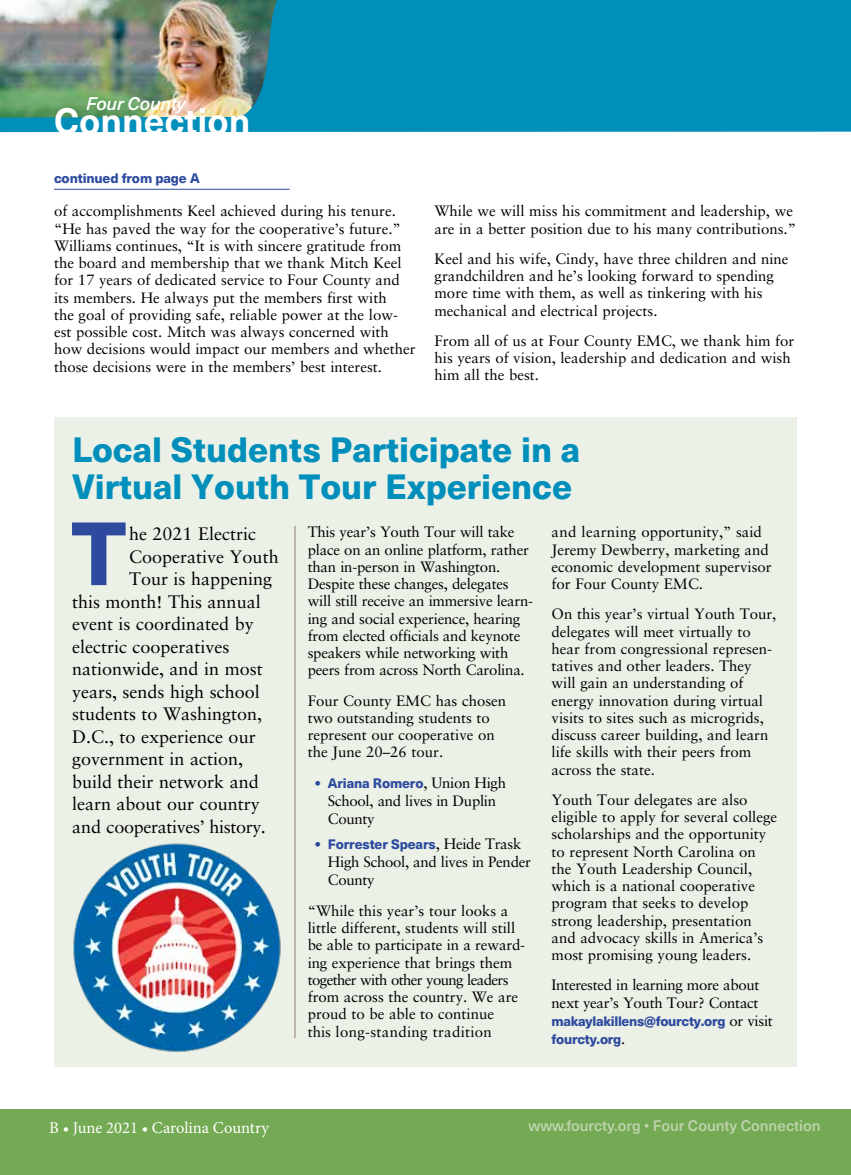
<style>
.page{position:relative;width:851px;height:1175px;background:#fff}
.page>*{position:absolute;margin:0;border:0;box-sizing:border-box;transform-origin:0 0}
.t1{font:800 87.9px "Neue Haas Unica W1 G";color:#2d4a9f}
.t2{font:700 36px "Neue Haas Unica W1 G";color:#fff}
.t3{font:800 34.5px/37.5px "Neue Haas Unica W1 G";color:#008fbb}
.t4{font:18px "Sabon";color:#000}
.t5{font:18px "Sabon";letter-spacing:-.02em;color:#000}
.t6{font:italic 500 18px "Neue Haas Unica W1 G";letter-spacing:-.01em;color:#fff}
.t7{font:16.5px "Minion Pro";color:#fff}
.t8{font:15px/17.2px "Sabon";color:#000}
.t9{font:15px/18px "Sabon";letter-spacing:-.02em;color:#000}
.t10{font:500 15px "Neue Haas Unica W1 G";color:#c1d4b0}
.t11{font:800 13.5px/18px "Neue Haas Unica W1 G";letter-spacing:-.01em;color:#2d4a9f}
.s1{font-family:"Sabon";font-weight:400}
.s2{font-family:"Sabon";font-weight:400;font-size:15px;color:#000}
</style>
<div class="page">
<div style="left:0;top:1109px;width:850px;height:65px;background:#74aa53"></div>
<img style="left:0;top:0;width:850px;height:132px">
<hr style="left:54px;top:189px;width:236px;height:1px;background:#2d4a9f">
<div style="left:54px;top:418px;width:742px;height:648px;background:#ecf1e7"></div>
<hr style="left:294px;top:526px;width:2px;height:512px;background:#aca39b">
<img style="left:73px;top:843px;width:208px;height:209px">
<p class="t6" style="left:86px;top:90px;width:101px">Four County</p>
<h2 class="t2" style="left:54px;top:94px;width:198px">Connection</h2>
<p class="t11" style="left:54px;top:168px;width:147px">continued from page A</p>
<p class="t8" style="left:54px;top:202px;width:363px">of accomplishments Keel achieved during his tenure. “He has paved the way for the cooperative’s future.” Williams continues, “It is with sincere gratitude from the board and membership that we thank Mitch Keel for 17 years of dedicated service to Four County and its members. He always put the members first with<br>the goal of providing safe, reliable power at the low&shy;est possible cost. Mitch was always concerned with how decisions would impact our members and whether those decisions were in the members’ best interest.</p>
<p class="t8" style="left:434px;top:202px;width:363px">While we will miss his commitment and leadership, we are in a better position due to his many contributions.”</p>
<p class="t8" style="left:434px;top:250px;width:355px">Keel and his wife, Cindy, have three children and nine grandchildren and he’s looking forward to spending more time with them, as well as tinkering with his mechanical and electrical projects.</p>
<p class="t8" style="left:434px;top:332px;width:361px">From all of us at Four County EMC, we thank him for his years of vision, leadership and dedication and wish him all the best.</p>
<h3 class="t3" style="left:72px;top:429px;width:509px">Local Students Participate in a<br>Virtual Youth Tour Experience</h3>
<h1 class="t1" style="left:71px;top:485px;width:57px">T</h1>
<p class="t4" style="left:129px;top:523px;width:129px">he 2021 Electric</p>
<p class="t8" style="left:308px;top:523px;width:227px">This year’s Youth Tour will take place on an online platform, rather than in-person in Washington.<br>Despite these changes, delegates will still receive an immersive learn&shy;ing and social experience, hearing from elected officials and keynote speakers while networking with peers from across North Carolina.</p>
<p class="t8" style="left:308px;top:691px;width:200px">Four County EMC has chosen two outstanding students to represent our cooperative on the June 20–26 tour.</p>
<p class="t11" style="left:314px;top:773px;width:193px"><span class="s1">•</span> Ariana Romero<span class="s2">, Union High</span></p>
<p class="t9" style="left:328px;top:792px;width:170px">School, and lives in Duplin<br>County</p>
<p class="t11" style="left:314px;top:834px;width:208px"><span class="s1">•</span> Forrester Spears<span class="s2">, Heide Trask</span></p>
<p class="t9" style="left:328px;top:852px;width:204px">High School, and lives in Pender<br>County</p>
<p class="t8" style="left:308px;top:902px;width:219px">“While this year’s tour looks a little different, students will still be able to participate in a reward&shy;ing experience that brings them together with other young leaders from across the country. We are proud to be able to continue<br>this long-standing tradition</p>
<p class="t8" style="left:551px;top:523px;width:222px">and learning opportunity,” said<br>Jeremy Dewberry, marketing and economic development supervisor for Four County EMC.</p>
<p class="t8" style="left:551px;top:605px;width:226px">On this year’s virtual Youth Tour, delegates will meet virtually to hear from congressional represen&shy;tatives and other leaders. They will gain an understanding of energy innovation during virtual visits to sites such as microgrids, discuss career building, and learn life skills with their peers from across the state.</p>
<p class="t8" style="left:551px;top:791px;width:227px">Youth Tour delegates are also eligible to apply for several college scholarships and the opportunity to represent North Carolina on the Youth Leadership Council, which is a national cooperative program that seeks to develop strong leadership, presentation and advocacy skills in America’s most promising young leaders.</p>
<p class="t9" style="left:551px;top:976px;width:209px;line-height:17.2px">Interested in learning more about next year’s Youth Tour? Contact</p>
<p class="t11" style="left:551px;top:1011px;width:223px">makaylakillens@fourcty.org <span class="s2">or visit </span>fourcty.org<span class="s2">.</span></p>
<p class="t4" style="left:129px;top:545px;width:151px">Cooperative Youth</p>
<p class="t4" style="left:129px;top:568px;width:145px">Tour is happening</p>
<p class="t4" style="left:72px;top:590px;width:190px">this month! This annual</p>
<p class="t4" style="left:72px;top:613px;width:183px">event is coordinated by</p>
<p class="t4" style="left:72px;top:635px;width:159px">electric cooperatives</p>
<p class="t4" style="left:72px;top:658px;width:192px">nationwide, and in most</p>
<p class="t4" style="left:72px;top:680px;width:189px">years, sends high school</p>
<p class="t4" style="left:72px;top:703px;width:192px">students to Washington,</p>
<p class="t4" style="left:72px;top:725px;width:185px">D.C., to experience our</p>
<p class="t4" style="left:72px;top:748px;width:173px">government in action,</p>
<p class="t4" style="left:72px;top:770px;width:188px">build their network and</p>
<p class="t4" style="left:72px;top:793px;width:189px">learn about our country</p>
<p class="t5" style="left:72px;top:815px;width:195px">and cooperatives’ history.</p>
<p class="t7" style="left:49px;top:1116px;width:221px">B • June 2021 • Carolina Country</p>
<p class="t10" style="left:528px;top:1114px;width:294px">www.fourcty.org • Four County Connection</p>
</div>
